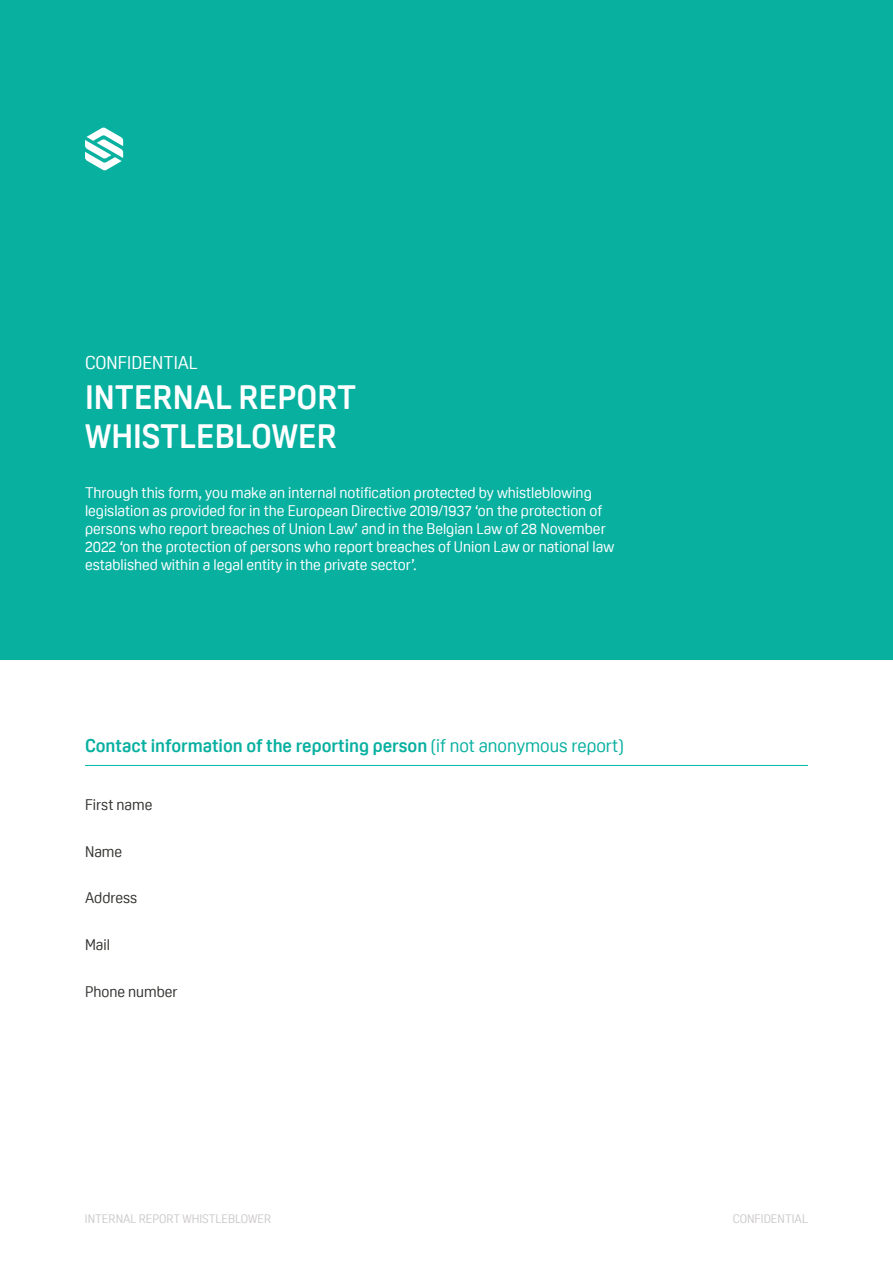
<style>
.page{position:relative;width:893px;height:1263px;background:#fff}
.page>*{position:absolute;margin:0;border:0;box-sizing:border-box;transform-origin:0 0}
.t1{font:700 33px/39.6px "Oscine";color:#fff}
.t2{font:700 18px "Oscine";color:#08b0a0}
.t3{font:18px "Oscine";color:#fff}
.t4{font:15px/18px "Oscine";color:#fff}
.t5{font:15px "Oscine";color:#333331}
.t6{font:12px "Oscine";color:#ccc9c9}
.s1{font-weight:400}
</style>
<div class="page">
<div style="left:0;top:0;width:893px;height:659px;background:#08b0a0"></div>
<svg style="left:85px;top:128px;width:38px;height:42px"></svg>
<hr style="left:85px;top:765px;width:723px;height:1px;background:#00b9a5">
<p class="t3" style="left:85px;top:352px;width:114px">CONFIDENTIAL</p>
<h1 class="t1" style="left:85px;top:377px;width:273px">INTERNAL REPORT<br>WHISTLEBLOWER</h1>
<p class="t4" style="left:85px;top:483px;width:531px">Through this form, you make an internal notification protected by whistleblowing legislation as provided for in the European Directive 2019/1937 ‘on the protection of persons who report breaches of Union Law’ and in the Belgian Law of 28 November 2022 ‘on the protection of persons who report breaches of Union Law or national law established within a legal entity in the private sector’.</p>
<p class="t2" style="left:85px;top:735px;width:540px">Contact information of the reporting person <span class="s1">(if not anonymous report)</span></p>
<p class="t5" style="left:85px;top:796px;width:69px">First name</p>
<p class="t5" style="left:85px;top:843px;width:39px">Name</p>
<p class="t5" style="left:85px;top:890px;width:54px">Address</p>
<p class="t5" style="left:85px;top:936px;width:26px">Mail</p>
<p class="t5" style="left:85px;top:983px;width:94px">Phone number</p>
<p class="t6" style="left:85px;top:1212px;width:188px">INTERNAL REPORT WHISTLEBLOWER</p>
<p class="t6" style="left:733px;top:1212px;width:77px">CONFIDENTIAL</p>
</div>
